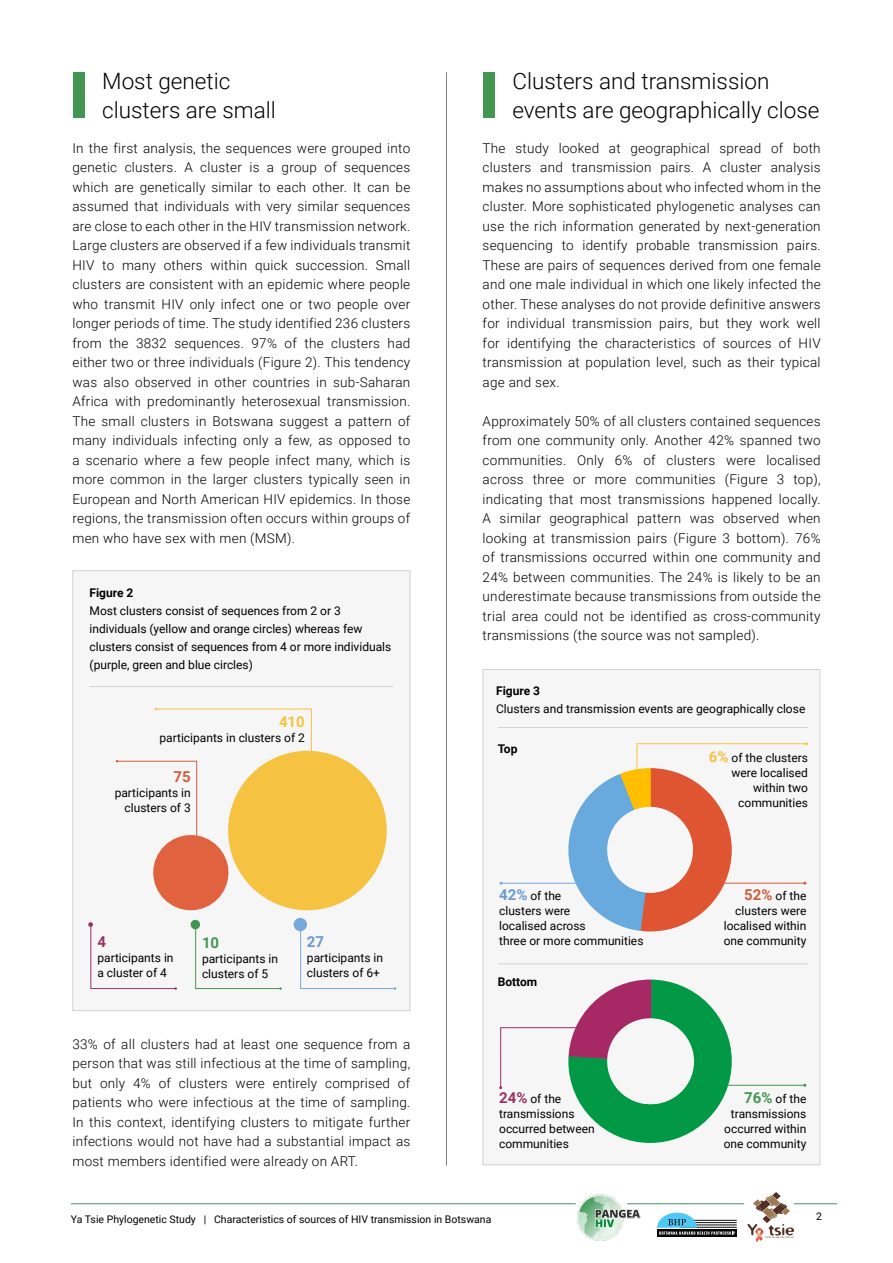
<style>
.page{position:relative;width:893px;height:1263px;background:#fff}
.page>*{position:absolute;margin:0;border:0;box-sizing:border-box;transform-origin:0 0}
.t1{font:300 22.5px/28.5px "Roboto";color:#000}
.t2{font:700 15px "Roboto";color:#f6c242}
.t3{font:700 15px "Roboto";color:#43964f}
.t4{font:700 15px "Roboto";color:#cf5e3e}
.t5{font:700 15px "Roboto";color:#6a9ad0}
.t6{font:700 15px "Roboto";color:#993364}
.t7{font:300 13.5px/19.5px "Roboto";letter-spacing:.02em;color:#000;text-align:justify}
.t8{font:12px/15px "Roboto";color:#000}
.t9{font:700 12px "Roboto";color:#000}
.t10{font:10.5px "Roboto";color:#000}
.s1{font-weight:700;font-size:15px;color:#f6c242}
.s2{font-weight:700;font-size:15px;color:#6a9ad0}
.s3{font-weight:700;font-size:15px;color:#993364}
.s4{font-weight:700;font-size:15px;color:#cf5e3e}
.s5{font-weight:700;font-size:15px;color:#43964f}
</style>
<div class="page">
<hr style="left:71px;top:1203px;width:505px;height:1px;background:#418f67">
<hr style="left:794px;top:1203px;width:43px;height:1px;background:#418f67">
<hr style="left:627px;top:1203px;width:117px;height:1px;background:#418f67">
<img style="left:571px;top:1194px;width:75px;height:47px">
<svg style="left:747px;top:1192px;width:47px;height:46px"></svg>
<img style="left:755px;top:1228px;width:9px;height:14px">
<div style="left:657px;top:1229px;width:80px;height:8px;background:#000101"></div>
<hr style="left:679px;top:1227px;width:58px;height:1px;background:#000101">
<hr style="left:679px;top:1224px;width:58px;height:1px;background:#000101">
<hr style="left:679px;top:1222px;width:58px;height:1px;background:#000101">
<hr style="left:679px;top:1220px;width:58px;height:1px;background:#000101">
<svg style="left:657px;top:1212px;width:78px;height:23px"></svg>
<hr style="left:446px;top:72px;width:1px;height:1094px;background:#808080">
<div style="left:483px;top:669px;width:337px;height:496px;background:#f6f6f6;border:1px solid #d1d3d4"></div>
<div style="left:73px;top:72px;width:11px;height:46px;background:#43964f"></div>
<div style="left:483px;top:72px;width:11px;height:46px;background:#43964f"></div>
<hr style="left:498px;top:727px;width:310px;height:1px;background:#d1d3d4">
<hr style="left:498px;top:963px;width:310px;height:1px;background:#d1d3d4">
<svg style="left:636px;top:742px;width:172px;height:26px"></svg>
<hr style="left:501px;top:883px;width:100px;height:1px;background:#77a8d8">
<svg style="left:499px;top:1027px;width:69px;height:62px"></svg>
<hr style="left:705px;top:883px;width:100px;height:1px;background:#cf5e3e">
<hr style="left:705px;top:1085px;width:100px;height:1px;background:#43964f">
<img style="left:568px;top:979px;width:164px;height:164px">
<img style="left:568px;top:768px;width:164px;height:163px">
<div style="left:72px;top:570px;width:338px;height:441px;background:#f6f6f6;border:1px solid #d1d3d4"></div>
<hr style="left:90px;top:686px;width:303px;height:1px;background:#d1d3d4">
<svg style="left:195px;top:927px;width:87px;height:63px"></svg>
<svg style="left:300px;top:927px;width:96px;height:63px"></svg>
<svg style="left:116px;top:708px;width:196px;height:154px"></svg>
<div style="left:228px;top:751px;width:159px;height:159px;background:#f6c242;border-radius:50%"></div>
<div style="left:153px;top:835px;width:75px;height:75px;background:#e1623e;border-radius:50%"></div>
<svg style="left:88px;top:922px;width:89px;height:68px"></svg>
<div style="left:191px;top:920px;width:9px;height:9px;background:#43964f;border-radius:50%"></div>
<div style="left:294px;top:918px;width:13px;height:13px;background:#77a8d8;border-radius:50%"></div>
<h1 class="t1" style="left:102px;top:66px;width:175px">Most genetic clusters are small</h1>
<p class="t7" style="left:72px;top:138px;width:339px">In the first analysis, the sequences were grouped into genetic clusters. A cluster is a group of sequences which are genetically similar to each other. It can be assumed that individuals with very similar sequences are close to each other in the HIV transmission network.<br>Large clusters are observed if a few individuals transmit HIV to many others within quick succession. Small clusters are consistent with an epidemic where people who transmit HIV only infect one or two people over longer periods of time. The study identified 236 clusters from the 3832 sequences. 97% of the clusters had either two or three individuals (Figure 2). This tendency was also observed in other countries in sub-Saharan Africa with predominantly heterosexual transmission.<br>The small clusters in Botswana suggest a pattern of many individuals infecting only a few, as opposed to a scenario where a few people infect many, which is more common in the larger clusters typically seen in European and North American HIV epidemics. In those regions, the transmission often occurs within groups of men who have sex with men (MSM).</p>
<p class="t9" style="left:90px;top:584px;width:45px">Figure 2</p>
<p class="t8" style="left:90px;top:601px;width:303px;line-height:18px">Most clusters consist of sequences from 2 or 3 individuals (yellow and orange circles) whereas few clusters consist of sequences from 4 or more individuals (purple, green and blue circles)</p>
<p class="t2" style="left:279px;top:712px;width:27px">410</p>
<p class="t8" style="left:160px;top:730px;width:147px">participants in clusters of 2</p>
<p class="t4" style="left:174px;top:766px;width:19px">75</p>
<p class="t8" style="left:115px;top:784px;width:78px;text-align:right">participants in clusters of 3</p>
<p class="t6" style="left:97px;top:931px;width:10px">4</p>
<p class="t8" style="left:97px;top:949px;width:78px">participants in a cluster of 4</p>
<p class="t3" style="left:202px;top:932px;width:19px">10</p>
<p class="t8" style="left:202px;top:950px;width:78px">participants in clusters of 5</p>
<p class="t5" style="left:307px;top:931px;width:19px">27</p>
<p class="t8" style="left:307px;top:949px;width:78px">participants in clusters of 6+</p>
<p class="t7" style="left:72px;top:1033px;width:339px">33% of all clusters had at least one sequence from a person that was still infectious at the time of sampling, but only 4% of clusters were entirely comprised of patients who were infectious at the time of sampling.<br>In this context, identifying clusters to mitigate further infections would not have had a substantial impact as most members identified were already on ART.</p>
<h1 class="t1" style="left:512px;top:66px;width:309px">Clusters and transmission events are geographically close</h1>
<p class="t7" style="left:483px;top:138px;width:340px">The study looked at geographical spread of both clusters and transmission pairs. A cluster analysis makes no assumptions about who infected whom in the cluster. More sophisticated phylogenetic analyses can use the rich information generated by next-generation sequencing to identify probable transmission pairs.<br>These are pairs of sequences derived from one female and one male individual in which one likely infected the other. These analyses do not provide definitive answers for individual transmission pairs, but they work well for identifying the characteristics of sources of HIV transmission at population level, such as their typical age and sex.</p>
<p class="t7" style="left:483px;top:411px;width:340px">Approximately 50% of all clusters contained sequences from one community only. Another 42% spanned two communities. Only 6% of clusters were localised across three or more communities (Figure 3 top), indicating that most transmissions happened locally.<br>A similar geographical pattern was observed when looking at transmission pairs (Figure 3 bottom). 76% of transmissions occurred within one community and 24% between communities. The 24% is likely to be an underestimate because transmissions from outside the trial area could not be identified as cross-community transmissions (the source was not sampled).</p>
<p class="t9" style="left:496px;top:683px;width:45px">Figure 3</p>
<p class="t8" style="left:496px;top:701px;width:311px">Clusters and transmission events are geographically close</p>
<p class="t9" style="left:498px;top:740px;width:21px">Top</p>
<p class="t8" style="left:709px;top:750px;width:101px;text-align:right"><span class="s1">6%</span> of the clusters were localised within two communities</p>
<p class="t8" style="left:499px;top:888px;width:146px"><span class="s2">42%</span> of the<br>clusters were<br>localised across<br>three or more communities</p>
<p class="t9" style="left:498px;top:973px;width:41px">Bottom</p>
<p class="t8" style="left:499px;top:1091px;width:97px"><span class="s3">24%</span> of the transmissions occurred between communities</p>
<p class="t8" style="left:724px;top:888px;width:84px;text-align:right"><span class="s4">52%</span> of the clusters were localised within one community</p>
<p class="t8" style="left:724px;top:1091px;width:84px;text-align:right"><span class="s5">76%</span> of the transmissions occurred within one community</p>
<p class="t10" style="left:71px;top:1212px;width:422px">Ya Tsie Phylogenetic Study | Characteristics of sources of HIV transmission in Botswana</p>
<p class="t10" style="left:816px;top:1209px;width:7px">2</p>
</div>
